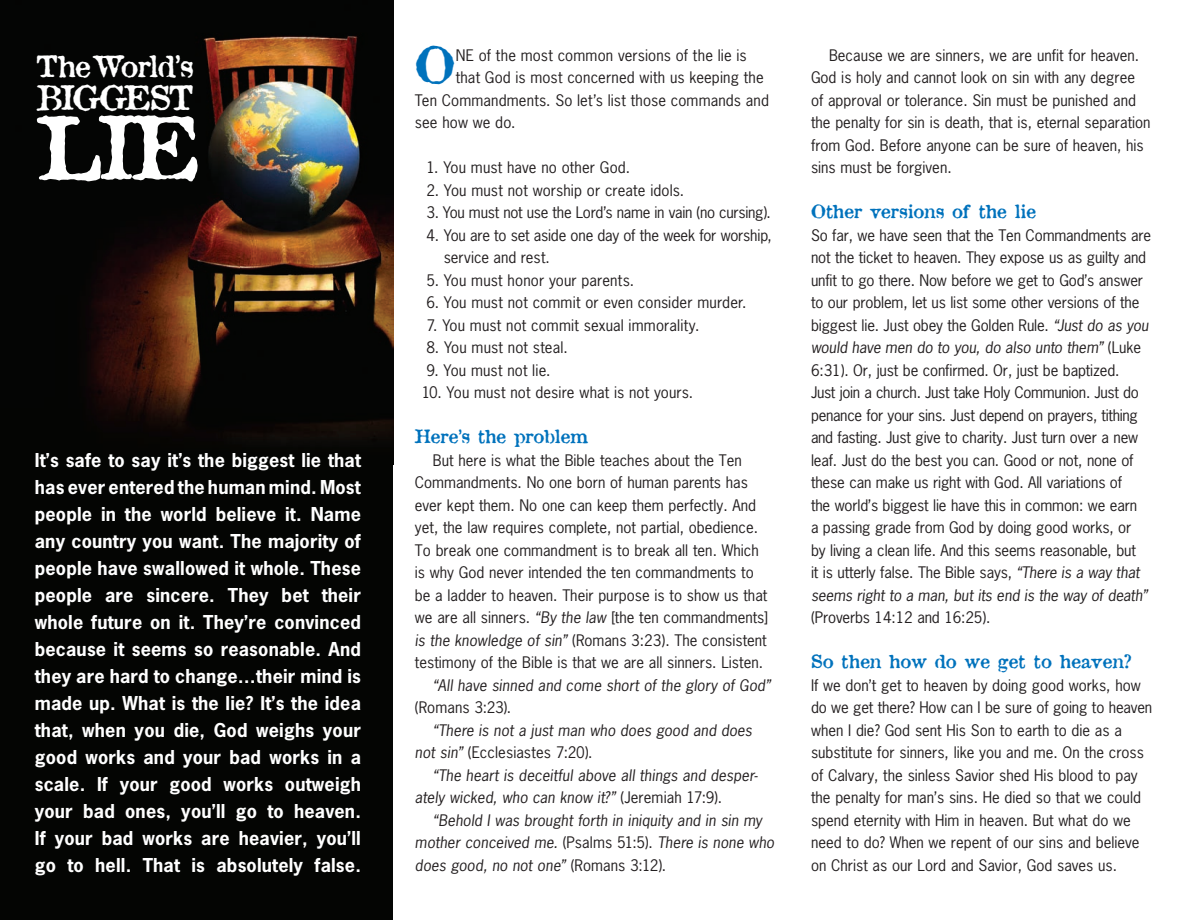
<style>
.page{position:relative;width:1190px;height:920px;background:#fff}
.page>*{position:absolute;margin:0;border:0;box-sizing:border-box;transform-origin:0 0}
.t1{font:85.95px "Attic";color:#fff}
.t2{font:49.2px "Attic";color:#0072bc}
.t3{font:33px "Attic";letter-spacing:-.065em;color:#fff}
.t4{font:28.95px "Attic";letter-spacing:-.035em;color:#fff}
.t5{font:700 18px/27px "News Gothic Std";letter-spacing:.01em;color:#fff;text-align:justify}
.t6{font:18px "Attic";color:#0072bc}
.t7{font:15px/22.5px "News Gothic Std";color:#231f20}
.t8{font:italic 15px/22.5px "News Gothic Std";letter-spacing:.01em;color:#231f20}
.s1{font-style:italic}
.s2{font-style:normal}
</style>
<div class="page">
<div style="left:0;top:0;width:393px;height:920px;background:#040503"></div>
<img style="left:88px;top:36px;width:305px;height:405px">
<h3 class="t4" style="left:36px;top:45px;width:159px">The World’s</h3>
<h3 class="t3" style="left:36px;top:74px;width:159px">BIGGEST</h3>
<h1 class="t1" style="left:37px;top:85px;width:165px">LIE</h1>
<p class="t5" style="left:35px;top:446px;width:328px">It’s safe to say it’s the biggest lie that has ever entered the human mind. Most people in the world believe it. Name any country you want. The majority of people have swallowed it whole. These people are sincere. They bet their whole future on it. They’re convinced because it seems so reasonable. And they are hard to change…their mind is made up. What is the lie? It’s the idea that, when you die, God weighs your good works and your bad works in a scale. If your good works outweigh your bad ones, you’ll go to heaven.<br>If your bad works are heavier, you’ll go to hell. That is absolutely false.</p>
<h2 class="t2" style="left:415px;top:29px;width:42px">O</h2>
<p class="t7" style="left:456px;top:44px;width:293px">NE of the most common versions of the lie is</p>
<p class="t7" style="left:456px;top:66px;width:310px">that God is most concerned with us keeping the</p>
<p class="t7" style="left:415px;top:89px;width:356px">Ten Commandments. So let’s list those commands and</p>
<p class="t7" style="left:415px;top:111px;width:102px">see how we do.</p>
<p class="t7" style="left:426px;top:156px;width:205px">1. You must have no other God.</p>
<p class="t7" style="left:426px;top:179px;width:259px">2. You must not worship or create idols.</p>
<p class="t7" style="left:426px;top:201px;width:346px">3. You must not use the Lord’s name in vain (no cursing).</p>
<p class="t7" style="left:444px;top:224px;width:330px;text-indent:-17px">4. You are to set aside one day of the week for worship, service and rest.</p>
<p class="t7" style="left:426px;top:269px;width:209px">5. You must honor your parents.</p>
<p class="t7" style="left:426px;top:291px;width:322px">6. You must not commit or even consider murder.</p>
<p class="t7" style="left:426px;top:314px;width:274px">7. You must not commit sexual immorality.</p>
<p class="t7" style="left:426px;top:336px;width:143px">8. You must not steal.</p>
<p class="t7" style="left:426px;top:359px;width:126px">9. You must not lie.</p>
<p class="t7" style="left:422px;top:381px;width:273px">10. You must not desire what is not yours.</p>
<p class="t6" style="left:415px;top:423px;width:174px">Here’s the problem</p>
<p class="t7" style="left:415px;top:449px;width:355px;text-indent:18px">But here is what the Bible teaches about the Ten Commandments. No one born of human parents has ever kept them. No one can keep them perfectly. And yet, the law requires complete, not partial, obedience.<br>To break one commandment is to break all ten. Which is why God never intended the ten commandments to be a ladder to heaven. Their purpose is to show us that we are all sinners. <span class="s1">“By the law</span> [the ten commandments] <span class="s1">is the knowledge of sin”</span> (Romans 3:23). The consistent testimony of the Bible is that we are all sinners. Listen.</p>
<p class="t8" style="left:433px;top:674px;width:339px">“All have sinned and come short of the glory of God”</p>
<p class="t7" style="left:415px;top:696px;width:98px">(Romans 3:23).</p>
<p class="t8" style="left:415px;top:719px;width:339px;text-indent:18px">“There is not a just man who does good and does not sin” <span class="s2">(Ecclesiastes 7:20).</span></p>
<p class="t8" style="left:415px;top:764px;width:344px;text-indent:18px">“The heart is deceitful above all things and desper&shy;ately wicked, who can know it?” <span class="s2">(Jeremiah 17:9).</span></p>
<p class="t8" style="left:415px;top:809px;width:361px;text-indent:18px">“Behold I was brought forth in iniquity and in sin my mother conceived me. <span class="s2">(Psalms 51:5).</span> There is none who does good, no not one” <span class="s2">(Romans 3:12).</span></p>
<p class="t7" style="left:811px;top:44px;width:341px;text-indent:18px">Because we are sinners, we are unfit for heaven.<br>God is holy and cannot look on sin with any degree of approval or tolerance. Sin must be punished and the penalty for sin is death, that is, eternal separation from God. Before anyone can be sure of heaven, his sins must be forgiven.</p>
<p class="t6" style="left:811px;top:198px;width:226px">Other versions of the lie</p>
<p class="t7" style="left:811px;top:224px;width:342px">So far, we have seen that the Ten Commandments are not the ticket to heaven. They expose us as guilty and unfit to go there. Now before we get to God’s answer to our problem, let us list some other versions of the biggest lie. Just obey the Golden Rule. <span class="s1">“Just do as you would have men do to you, do also unto them”</span> (Luke 6:31). Or, just be confirmed. Or, just be baptized.<br>Just join a church. Just take Holy Communion. Just do penance for your sins. Just depend on prayers, tithing and fasting. Just give to charity. Just turn over a new leaf. Just do the best you can. Good or not, none of these can make us right with God. All variations of<br>the world’s biggest lie have this in common: we earn<br>a passing grade from God by doing good works, or<br>by living a clean life. And this seems reasonable, but<br>it is utterly false. The Bible says, <span class="s1">“There is a way that seems right to a man, but its end is the way of death”</span></p>
<p class="t7" style="left:811px;top:606px;width:181px">(Proverbs 14:12 and 16:25).</p>
<p class="t6" style="left:811px;top:648px;width:322px">So then how do we get to heaven?</p>
<p class="t7" style="left:811px;top:674px;width:343px">If we don’t get to heaven by doing good works, how do we get there? How can I be sure of going to heaven when I die? God sent His Son to earth to die as a substitute for sinners, like you and me. On the cross of Calvary, the sinless Savior shed His blood to pay the penalty for man’s sins. He died so that we could spend eternity with Him in heaven. But what do we need to do? When we repent of our sins and believe on Christ as our Lord and Savior, God saves us.</p>
</div>
